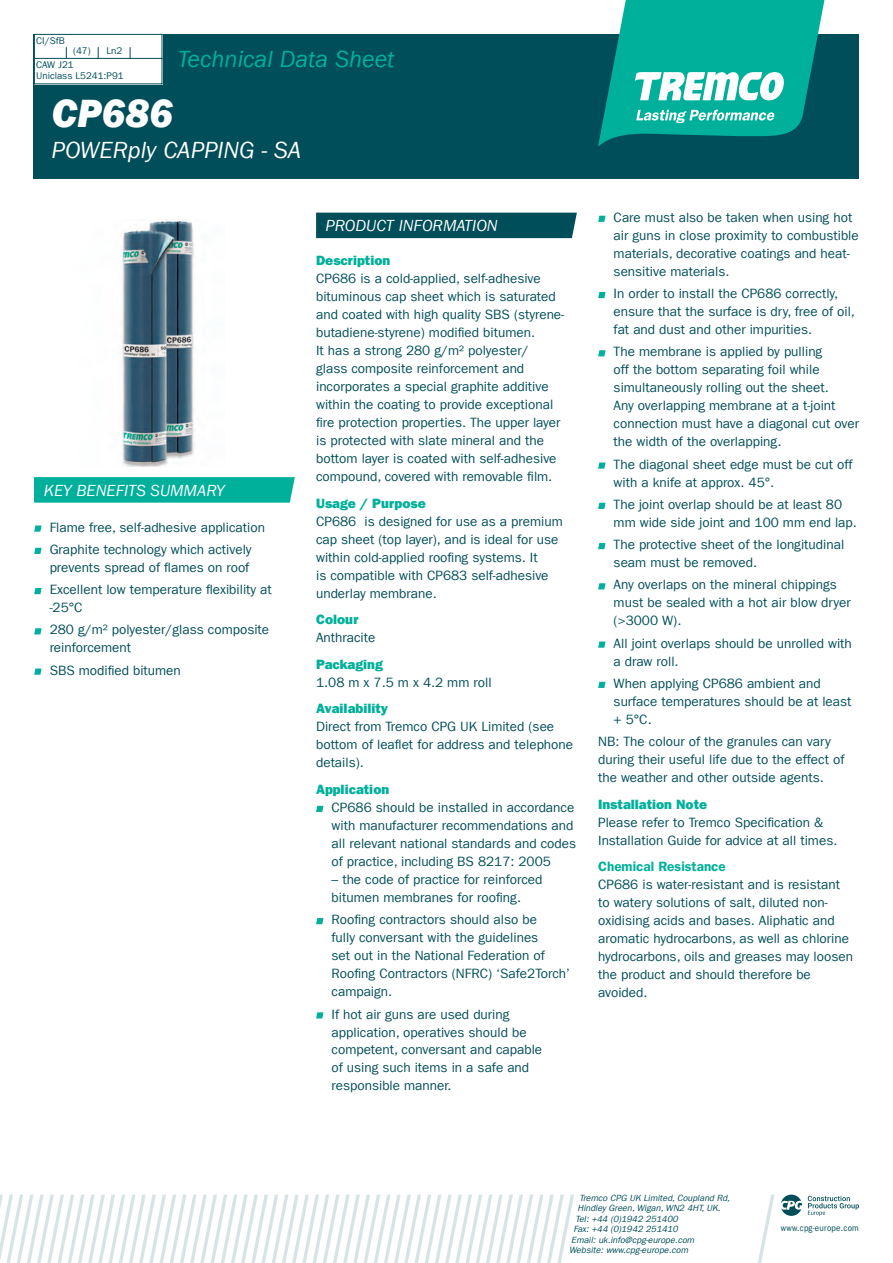
<style>
.page{position:relative;width:893px;height:1263px;background:#fff}
.page>*{position:absolute;margin:0;border:0;box-sizing:border-box;transform-origin:0 0}
.t1{font:italic 800 40.5px "Franklin Gothic LT Com";color:#fff}
.t2{font:italic 24px "Franklin Gothic LT Com";color:#fff}
.t3{font:italic 24px "Franklin Gothic LT Com";color:#00b09b}
.t4{font:italic 16.5px "Franklin Gothic LT Com";color:#fff}
.t5{font:13.5px/18px "Franklin Gothic LT Com";color:#004e59}
.t6{font:800 13.5px "Franklin Gothic LT Com";color:#00b09b}
.t7{font:13.5px "Franklin Gothic LT Com Dm";color:#00b09b}
.t8{font:9.75px/13.2px "Franklin Gothic LT Com";color:#004e59}
.t9{font:italic 9px "Franklin Gothic LT Com";color:#004e59}
.t10{font:9px "Franklin Gothic LT Com";letter-spacing:.03em;color:#004e59;scale:.9 1}
</style>
<div class="page">
<div style="left:316px;top:213px;width:261px;height:25px;background:#004e59"></div>
<div style="left:34px;top:34px;width:825px;height:145px;background:#004e59"></div>
<svg style="left:316px;top:806px;width:7px;height:6px"></svg>
<svg style="left:316px;top:918px;width:7px;height:6px"></svg>
<svg style="left:316px;top:1012px;width:7px;height:6px"></svg>
<svg style="left:598px;top:216px;width:7px;height:6px"></svg>
<svg style="left:598px;top:292px;width:7px;height:6px"></svg>
<svg style="left:598px;top:350px;width:7px;height:6px"></svg>
<svg style="left:598px;top:462px;width:7px;height:7px"></svg>
<svg style="left:598px;top:503px;width:7px;height:6px"></svg>
<svg style="left:598px;top:543px;width:7px;height:6px"></svg>
<svg style="left:598px;top:583px;width:7px;height:6px"></svg>
<svg style="left:598px;top:641px;width:7px;height:7px"></svg>
<svg style="left:598px;top:682px;width:7px;height:6px"></svg>
<div style="left:34px;top:33px;width:128px;height:51px;background:#fff"></div>
<hr style="left:34px;top:34px;width:128px;height:1px;background:#004e59">
<hr style="left:34px;top:58px;width:128px;height:1px;background:#004e59">
<svg style="left:34px;top:35px;width:1px;height:48px"></svg>
<svg style="left:162px;top:34px;width:1px;height:50px"></svg>
<hr style="left:34px;top:83px;width:128px;height:1px;background:#004e59">
<svg style="left:598px;top:0;width:226px;height:146px"></svg>
<svg style="left:758px;top:1194px;width:16px;height:69px"></svg>
<svg style="left:0;top:1194px;width:574px;height:69px"></svg>
<svg style="left:34px;top:477px;width:261px;height:26px;background:#07b29d"></svg>
<svg style="left:34px;top:525px;width:8px;height:7px"></svg>
<svg style="left:34px;top:548px;width:8px;height:6px"></svg>
<svg style="left:34px;top:588px;width:8px;height:6px"></svg>
<svg style="left:34px;top:628px;width:8px;height:6px"></svg>
<svg style="left:34px;top:668px;width:8px;height:7px"></svg>
<svg style="left:781px;top:1194px;width:21px;height:22px"></svg>
<svg style="left:808px;top:1196px;width:51px;height:20px"></svg>
<img style="left:121px;top:220px;width:74px;height:246px">
<p class="t8" style="left:36px;top:34px;width:30px">CI/SfB</p>
<p class="t8" style="left:36px;top:44px;width:88px;text-indent:37px">(47) Ln2<br>CAW J21</p>
<p class="t8" style="left:36px;top:69px;width:89px">Uniclass L5241:P91</p>
<h2 class="t3" style="left:178px;top:46px;width:218px">Technical Data Sheet</h2>
<h1 class="t1" style="left:52px;top:90px;width:123px">CP686</h1>
<h2 class="t2" style="left:52px;top:137px;width:251px">POWERply CAPPING - SA</h2>
<p class="t4" style="left:44px;top:481px;width:182px">KEY BENEFITS SUMMARY</p>
<p class="t5" style="left:50px;top:516px;width:217px;line-height:22.2px">Flame free, self-adhesive application<br>Graphite technology which actively</p>
<p class="t5" style="left:50px;top:556px;width:224px;line-height:22.2px">prevents spread of flames on roof<br>Excellent low temperature flexibility at</p>
<p class="t5" style="left:50px;top:597px;width:221px;line-height:22.2px">-25°C<br>280 g/m² polyester/glass composite</p>
<p class="t5" style="left:50px;top:637px;width:133px;line-height:22.2px">reinforcement<br>SBS modified bitumen</p>
<p class="t4" style="left:326px;top:217px;width:174px">PRODUCT INFORMATION</p>
<p class="t6" style="left:316px;top:253px;width:76px">Description</p>
<p class="t5" style="left:316px;top:270px;width:250px">CP686 is a cold-applied, self-adhesive bituminous cap sheet which is saturated and coated with high quality SBS (styrene&shy;butadiene-styrene) modified bitumen.<br>It has a strong 280 g/m² polyester/<br>glass composite reinforcement and incorporates a special graphite additive within the coating to provide exceptional fire protection properties. The upper layer is protected with slate mineral and the bottom layer is coated with self-adhesive compound, covered with removable film.</p>
<p class="t6" style="left:316px;top:495px;width:111px">Usage / Purpose</p>
<p class="t5" style="left:316px;top:512px;width:248px">CP686 is designed for use as a premium cap sheet (top layer), and is ideal for use within cold-applied roofing systems. It<br>is compatible with CP683 self-adhesive underlay membrane.</p>
<p class="t6" style="left:316px;top:612px;width:44px">Colour</p>
<p class="t5" style="left:316px;top:629px;width:61px">Anthracite</p>
<p class="t6" style="left:316px;top:656px;width:68px">Packaging</p>
<p class="t5" style="left:316px;top:673px;width:177px">1.08 m x 7.5 m x 4.2 mm roll</p>
<p class="t6" style="left:316px;top:701px;width:74px">Availability</p>
<p class="t5" style="left:316px;top:718px;width:259px">Direct from Tremco CPG UK Limited (see bottom of leaflet for address and telephone details).</p>
<p class="t6" style="left:316px;top:781px;width:75px">Application</p>
<p class="t5" style="left:332px;top:798px;width:246px">CP686 should be installed in accordance with manufacturer recommendations and all relevant national standards and codes of practice, including BS 8217: 2005</p>
<p class="t5" style="left:332px;top:870px;width:212px">– the code of practice for reinforced bitumen membranes for roofing.</p>
<p class="t5" style="left:332px;top:911px;width:240px">Roofing contractors should also be<br>fully conversant with the guidelines<br>set out in the National Federation of<br>Roofing Contractors (NFRC) ‘Safe2Torch’ campaign.</p>
<p class="t5" style="left:332px;top:1005px;width:212px">If hot air guns are used during application, operatives should be competent, conversant and capable of using such items in a safe and responsible manner.</p>
<p class="t5" style="left:614px;top:208px;width:247px">Care must also be taken when using hot air guns in close proximity to combustible materials, decorative coatings and heat&shy;sensitive materials.</p>
<p class="t5" style="left:614px;top:285px;width:243px">In order to install the CP686 correctly, ensure that the surface is dry, free of oil, fat and dust and other impurities.</p>
<p class="t5" style="left:614px;top:343px;width:247px">The membrane is applied by pulling<br>off the bottom separating foil while simultaneously rolling out the sheet.<br>Any overlapping membrane at a t-joint connection must have a diagonal cut over the width of the overlapping.</p>
<p class="t5" style="left:614px;top:455px;width:240px">The diagonal sheet edge must be cut off with a knife at approx. 45°.</p>
<p class="t5" style="left:614px;top:495px;width:245px">The joint overlap should be at least 80 mm wide side joint and 100 mm end lap.</p>
<p class="t5" style="left:614px;top:536px;width:232px">The protective sheet of the longitudinal seam must be removed.</p>
<p class="t5" style="left:614px;top:576px;width:239px">Any overlaps on the mineral chippings must be sealed with a hot air blow dryer (&gt;3000 W).</p>
<p class="t5" style="left:614px;top:634px;width:240px">All joint overlaps should be unrolled with a draw roll.</p>
<p class="t5" style="left:614px;top:674px;width:239px">When applying CP686 ambient and surface temperatures should be at least + 5°C.</p>
<p class="t5" style="left:598px;top:733px;width:248px">NB: The colour of the granules can vary during their useful life due to the effect of the weather and other outside agents.</p>
<p class="t6" style="left:598px;top:796px;width:111px">Installation Note</p>
<p class="t5" style="left:598px;top:813px;width:241px">Please refer to Tremco Specification &amp;<br>Installation Guide for advice at all times.</p>
<p class="t7" style="left:598px;top:858px;width:129px">Chemical Resistance</p>
<p class="t5" style="left:598px;top:876px;width:256px">CP686 is water-resistant and is resistant to watery solutions of salt, diluted non&shy;oxidising acids and bases. Aliphatic and aromatic hydrocarbons, as well as chlorine hydrocarbons, oils and greases may loosen the product and should therefore be avoided.</p>
<p class="t9" style="left:579px;top:1192px;width:154px">Tremco CPG UK Limited,Coupland Rd,</p>
<p class="t9" style="left:577px;top:1203px;width:147px">Hindley Green,Wigan,WN2 4HT,UK.</p>
<p class="t9" style="left:575px;top:1213px;width:106px">Tel: +44 (0)1942 251400</p>
<p class="t9" style="left:573px;top:1224px;width:108px">Fax: +44 (0)1942 251410</p>
<p class="t9" style="left:571px;top:1234px;width:126px">Email: uk.info@cpg-europe.com</p>
<p class="t9" style="left:569px;top:1245px;width:122px">Website: www.cpg-europe.com</p>
<p class="t10" style="left:781px;top:1223px;width:88px">www.cpg-europe.com</p>
</div>
